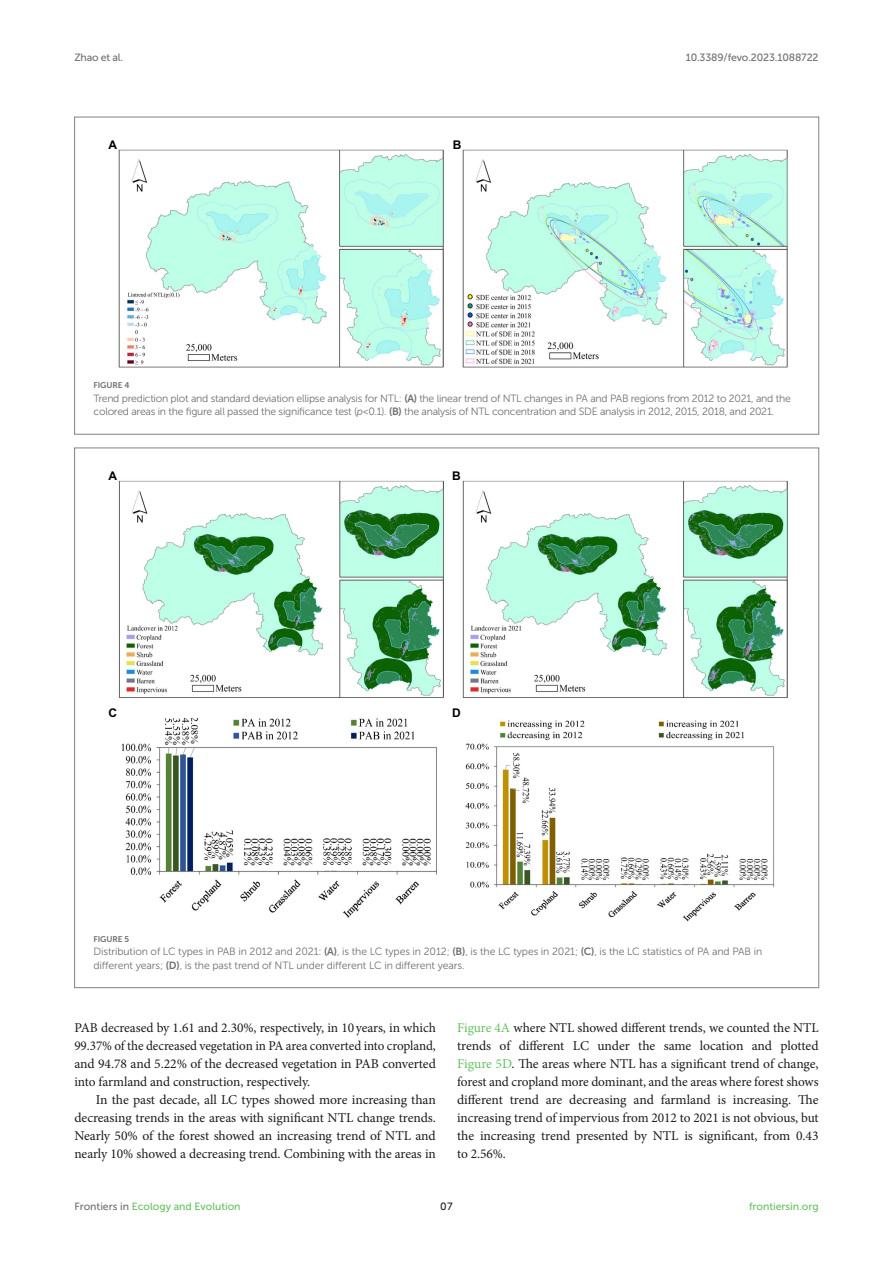
<style>
.page{position:relative;width:893px;height:1263px;background:#fff}
.page>*{position:absolute;margin:0;border:0;box-sizing:border-box;transform-origin:0 0}
.TEXT{font:13.5px/18px "Minion Pro";letter-spacing:-.005em;color:#1b1c1b;text-align:justify}
.TEXT_FLUSH{font:13.5px/18px "Minion Pro";letter-spacing:-.005em;color:#1b1c1b;text-align:justify}
.t1{font:700 12px "Arial";color:#000}
.FIG_LEG{font:10.5px/13.5px "Museo Sans 300";letter-spacing:-.025em;color:#706f70}
.t2{font:10.5px "Museo Sans 500";color:#65c161}
.t3{font:10.5px "Museo Sans 500";letter-spacing:-.015em;color:#706f70}
.t4{font:10.5px "Museo Sans 500";color:#1b1c1b}
.FIG_HD{font:8.25px "Museo Sans 700";letter-spacing:-.01em;color:#706f70}
.s1{font-family:"Museo Sans 700"}
.s2{font-style:italic}
.s3{color:#65c161}
.s4{color:#706f70}
</style>
<div class="page">
<img style="left:118px;top:149px;width:670px;height:219px">
<img style="left:119px;top:480px;width:669px;height:442px">
<p class="t3" style="left:74px;top:51px;width:50px">Zhao et al.</p>
<p class="t3" style="left:686px;top:51px;width:134px">10.3389/fevo.2023.1088722</p>
<p class="t1" style="left:109px;top:137px;width:10px">A</p>
<p class="t1" style="left:453px;top:137px;width:10px">B</p>
<p class="FIG_HD" style="left:94px;top:381px;width:37px">FIGURE 4</p>
<p class="FIG_LEG" style="left:94px;top:391px;width:699px">Trend prediction plot and standard deviation ellipse analysis for NTL: <span class="s1">(A)</span> the linear trend of NTL changes in PA and PAB regions from 2012 to 2021, and the colored areas in the figure all passed the significance test (<span class="s2">p</span> &lt; 0.1). <span class="s1">(B)</span> the analysis of NTL concentration and SDE analysis in 2012, 2015, 2018, and 2021.</p>
<p class="t1" style="left:109px;top:467px;width:10px">A</p>
<p class="t1" style="left:452px;top:467px;width:10px">B</p>
<p class="t1" style="left:109px;top:705px;width:10px">C</p>
<p class="t1" style="left:452px;top:705px;width:10px">D</p>
<p class="FIG_HD" style="left:94px;top:934px;width:37px">FIGURE 5</p>
<p class="FIG_LEG" style="left:94px;top:945px;width:670px">Distribution of LC types in PAB in 2012 and 2021: <span class="s1">(A)</span>, is the LC types in 2012; <span class="s1">(B)</span>, is the LC types in 2021; <span class="s1">(C)</span>, is the LC statistics of PA and PAB in different years; <span class="s1">(D)</span>, is the past trend of NTL under different LC in different years.</p>
<p class="TEXT_FLUSH" style="left:74px;top:1019px;width:363px">PAB decreased by 1.61 and 2.30%, respectively, in 10years, in which 99.37% of the decreased vegetation in PA area converted into cropland, and 94.78 and 5.22% of the decreased vegetation in PAB converted into farmland and construction, respectively.</p>
<p class="TEXT" style="left:74px;top:1091px;width:363px;text-indent:21px">In the past decade, all LC types showed more increasing than decreasing trends in the areas with significant NTL change trends.<br>Nearly 50% of the forest showed an increasing trend of NTL and nearly 10% showed a decreasing trend. Combining with the areas in</p>
<p class="TEXT" style="left:457px;top:1019px;width:363px"><span class="s3">Figure 4A</span> where NTL showed different trends, we counted the NTL trends of different LC under the same location and plotted <span class="s3">Figure 5D</span>. The areas where NTL has a significant trend of change, forest and cropland more dominant, and the areas where forest shows different trend are decreasing and farmland is increasing. The increasing trend of impervious from 2012 to 2021 is not obvious, but the increasing trend presented by NTL is significant, from 0.43 to 2.56%.</p>
<p class="t2" style="left:74px;top:1200px;width:168px"><span class="s4">Frontiers in</span> Ecology and Evolution</p>
<p class="t4" style="left:440px;top:1200px;width:14px">07</p>
<p class="t2" style="left:749px;top:1200px;width:71px">frontiersin.org</p>
</div>
